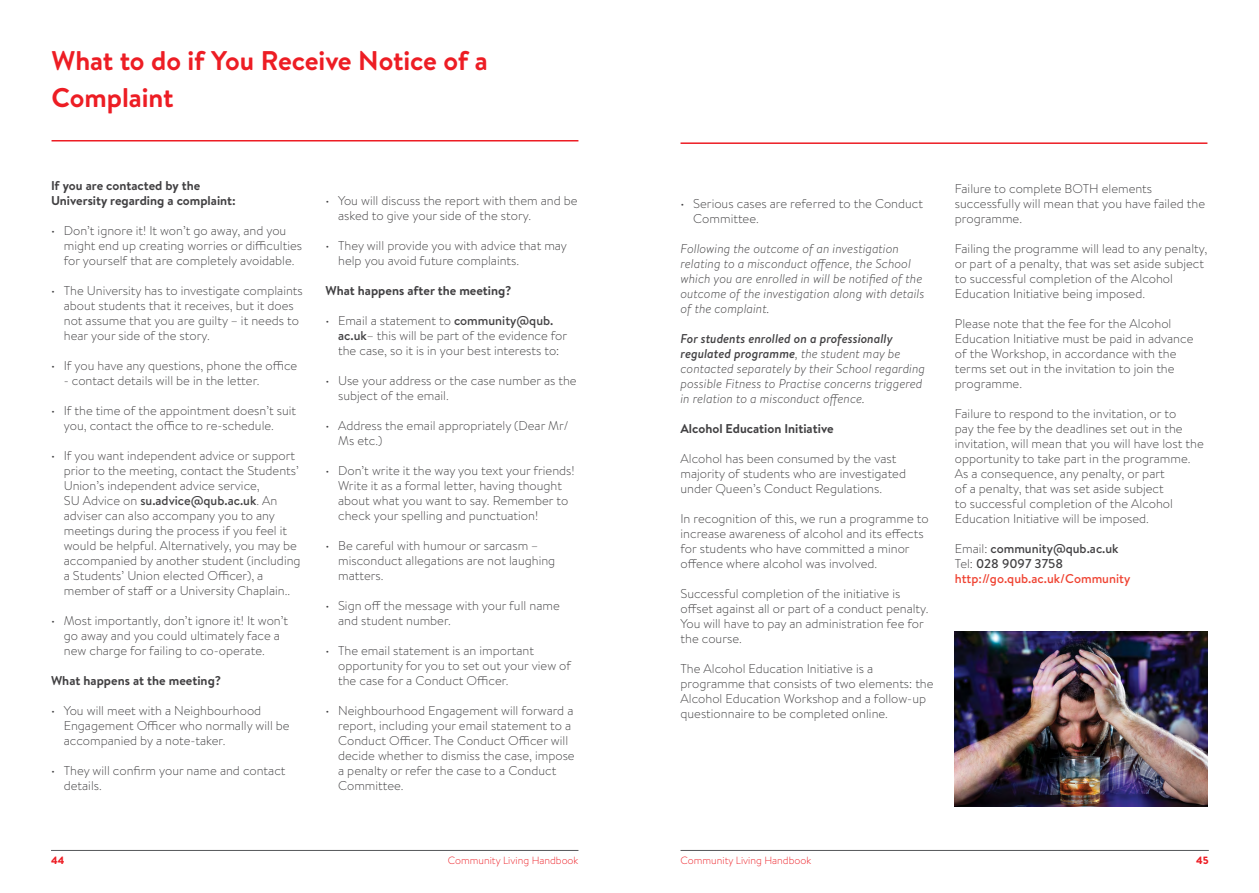
<style>
.page{position:relative;width:1259px;height:893px;background:#fff}
.page>*{position:absolute;margin:0;border:0;box-sizing:border-box;transform-origin:0 0}
.t1{font:700 27px/37.3px "Brandon Text";letter-spacing:-.005em;color:#ed1d24}
.t2{font:300 12.75px/15px "Brandon Text";color:#414042}
.t3{font:italic 300 12.75px/15px "Brandon Text";color:#414042}
.t4{font:700 12.75px "Brandon Text";color:#414042}
.t5{font:500 12.75px "Brandon Text";color:#414042}
.t6{font:500 12.75px "Brandon Text";color:#ef4130}
.t7{font:300 10.5px "Brandon Text";color:#ed1d24}
.t8{font:900 10.5px "Brandon Text";color:#ed1d24}
.s1{font-weight:500}
.s2{font-weight:300}
</style>
<div class="page">
<hr style="left:52px;top:140px;width:526px;height:1px;background:#ed1d24">
<hr style="left:680px;top:142px;width:527px;height:2px;background:#ed1d24">
<img style="left:955px;top:632px;width:253px;height:175px">
<hr style="left:51px;top:850px;width:527px;height:1px;background:#54575a">
<hr style="left:680px;top:850px;width:528px;height:1px;background:#54575a">
<p class="t1" style="left:52px;top:41px;width:438px">What to do if You Receive Notice of a<br>Complaint</p>
<p class="t4" style="left:51px;top:177px;width:151px">If you are contacted by the</p>
<p class="t4" style="left:51px;top:192px;width:186px">University regarding a complaint:</p>
<p class="t2" style="left:64px;top:223px;width:240px;text-indent:-13px">• Don’t ignore it! It won’t go away, and you might end up creating worries or difficulties for yourself that are completely avoidable.</p>
<p class="t2" style="left:64px;top:283px;width:240px;text-indent:-13px">• The University has to investigate complaints about students that it receives, but it does not assume that you are guilty – it needs to hear your side of the story.</p>
<p class="t2" style="left:51px;top:358px;width:248px">• If you have any questions, phone the office</p>
<p class="t2" style="left:64px;top:373px;width:197px">- contact details will be in the letter.</p>
<p class="t2" style="left:64px;top:403px;width:234px;text-indent:-13px">• If the time of the appointment doesn’t suit you, contact the office to re-schedule.</p>
<p class="t2" style="left:64px;top:448px;width:238px;text-indent:-13px">• If you want independent advice or support prior to the meeting, contact the Students’ Union’s independent advice service,<br>SU Advice on <span class="s1">su.advice@qub.ac.uk</span>. An adviser can also accompany you to any meetings during the process if you feel it would be helpful. Alternatively, you may be accompanied by another student (including a Students’ Union elected Officer), a member of staff or a University Chaplain..</p>
<p class="t2" style="left:64px;top:613px;width:226px;text-indent:-13px">• Most importantly, don’t ignore it! It won’t go away and you could ultimately face a new charge for failing to co-operate.</p>
<p class="t4" style="left:51px;top:672px;width:171px">What happens at the meeting?</p>
<p class="t2" style="left:64px;top:703px;width:227px;text-indent:-13px">• You will meet with a Neighbourhood<br>Engagement Officer who normally will be accompanied by a note-taker.</p>
<p class="t2" style="left:64px;top:763px;width:223px;text-indent:-13px">• They will confirm your name and contact details.</p>
<p class="t2" style="left:338px;top:193px;width:241px;text-indent:-13px">• You will discuss the report with them and be asked to give your side of the story.</p>
<p class="t2" style="left:338px;top:238px;width:230px;text-indent:-13px">• They will provide you with advice that may help you avoid future complaints.</p>
<p class="t4" style="left:325px;top:282px;width:188px">What happens after the meeting?</p>
<p class="t2" style="left:338px;top:313px;width:231px;text-indent:-13px">• Email a statement to <span class="s1">community@qub. ac.uk</span>– this will be part of the evidence for the case, so it is in your best interests to:</p>
<p class="t2" style="left:338px;top:373px;width:240px;text-indent:-13px">• Use your address or the case number as the subject of the email.</p>
<p class="t2" style="left:338px;top:418px;width:232px;text-indent:-13px">• Address the email appropriately (Dear Mr/<br>Ms etc.)</p>
<p class="t2" style="left:338px;top:463px;width:238px;text-indent:-13px">• Don’t write it the way you text your friends!<br>Write it as a formal letter, having thought about what you want to say. Remember to check your spelling and punctuation!</p>
<p class="t2" style="left:338px;top:538px;width:219px;text-indent:-13px">• Be careful with humour or sarcasm – misconduct allegations are not laughing matters.</p>
<p class="t2" style="left:338px;top:598px;width:223px;text-indent:-13px">• Sign off the message with your full name and student number.</p>
<p class="t2" style="left:338px;top:643px;width:234px;text-indent:-13px">• The email statement is an important opportunity for you to set out your view of the case for a Conduct Officer.</p>
<p class="t2" style="left:338px;top:703px;width:238px;text-indent:-13px">• Neighbourhood Engagement will forward a report, including your email statement to a Conduct Officer. The Conduct Officer will decide whether to dismiss the case, impose a penalty or refer the case to a Conduct Committee.</p>
<p class="t2" style="left:693px;top:195px;width:231px;text-indent:-13px">• Serious cases are referred to the Conduct<br>Committee.</p>
<p class="t3" style="left:680px;top:240px;width:245px">Following the outcome of an investigation relating to a misconduct offence, the School which you are enrolled in will be notified of the outcome of the investigation along with details of the complaint.</p>
<p class="t3" style="left:680px;top:330px;width:246px"><span class="s1">For students enrolled on a professionally regulated programme</span>, the student may be contacted separately by their School regarding possible Fitness to Practise concerns triggered in relation to a misconduct offence.</p>
<p class="t4" style="left:680px;top:419px;width:155px">Alcohol Education Initiative</p>
<p class="t2" style="left:680px;top:450px;width:227px">Alcohol has been consumed by the vast majority of students who are investigated under Queen’s Conduct Regulations.</p>
<p class="t2" style="left:680px;top:510px;width:250px">In recognition of this, we run a programme to increase awareness of alcohol and its effects for students who have committed a minor offence where alcohol was involved.</p>
<p class="t2" style="left:680px;top:585px;width:250px">Successful completion of the initiative is offset against all or part of a conduct penalty.<br>You will have to pay an administration fee for the course.</p>
<p class="t2" style="left:680px;top:660px;width:254px">The Alcohol Education Initiative is a programme that consists of two elements: the Alcohol Education Workshop and a follow-up questionnaire to be completed online.</p>
<p class="t2" style="left:955px;top:180px;width:252px">Failure to complete BOTH elements successfully will mean that you have failed the programme.</p>
<p class="t2" style="left:955px;top:240px;width:254px">Failing the programme will lead to any penalty, or part of a penalty, that was set aside subject to successful completion of the Alcohol Education Initiative being imposed.</p>
<p class="t2" style="left:955px;top:315px;width:240px">Please note that the fee for the Alcohol Education Initiative must be paid in advance of the Workshop, in accordance with the terms set out in the invitation to join the programme.</p>
<p class="t2" style="left:955px;top:405px;width:250px">Failure to respond to the invitation, or to<br>pay the fee by the deadlines set out in the invitation, will mean that you will have lost the opportunity to take part in the programme.<br>As a consequence, any penalty, or part<br>of a penalty, that was set aside subject<br>to successful completion of the Alcohol Education Initiative will be imposed.</p>
<p class="t5" style="left:955px;top:539px;width:165px"><span class="s2">Email:</span> community@qub.ac.uk</p>
<p class="t5" style="left:955px;top:554px;width:110px"><span class="s2">Tel:</span> 028 9097 3758</p>
<p class="t6" style="left:955px;top:570px;width:177px">http://go.qub.ac.uk/Community</p>
<p class="t8" style="left:51px;top:853px;width:15px">44</p>
<p class="t7" style="left:448px;top:853px;width:132px">Community Living Handbook</p>
<p class="t7" style="left:680px;top:853px;width:132px">Community Living Handbook</p>
<p class="t8" style="left:1196px;top:853px;width:14px">45</p>
</div>
